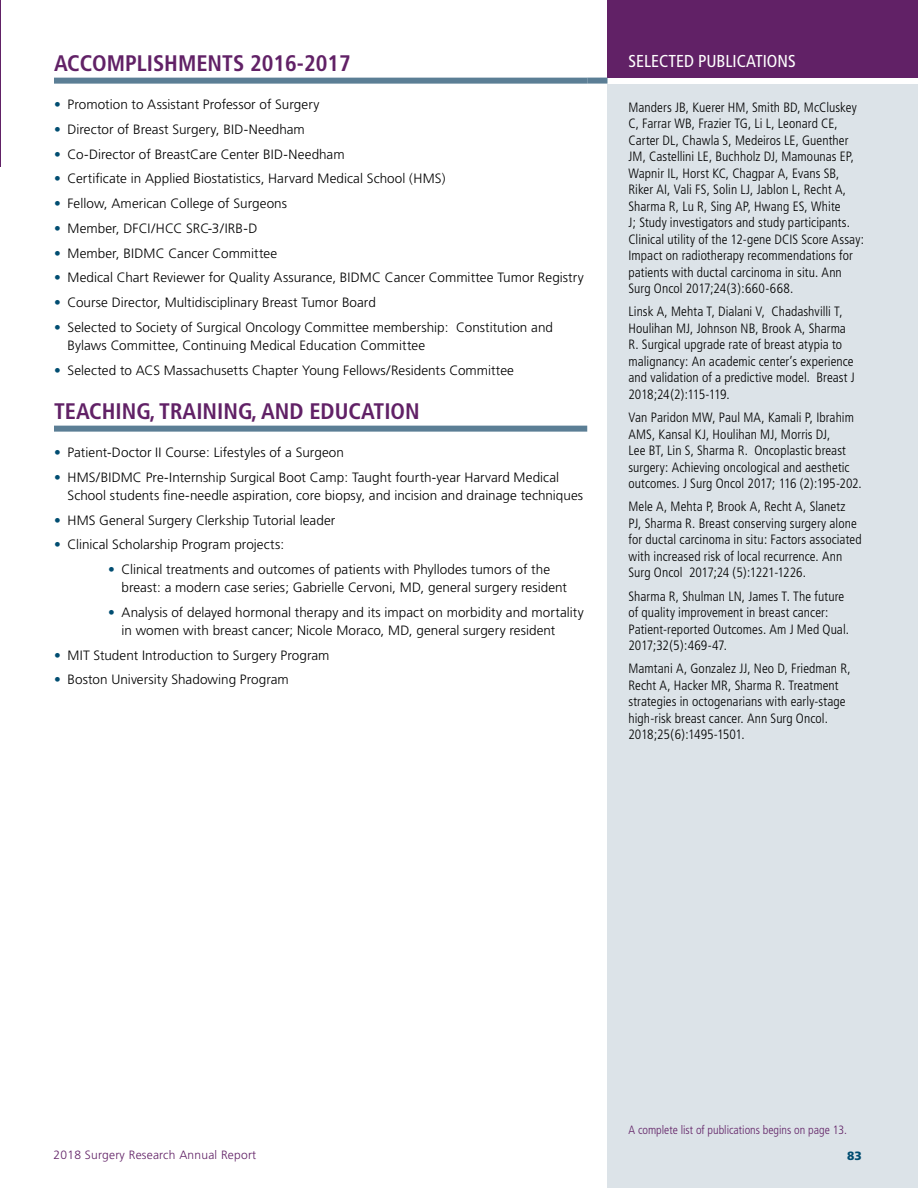
<style>
.page{position:relative;width:918px;height:1188px;background:#fff}
.page>*{position:absolute;margin:0;border:0;box-sizing:border-box;transform-origin:0 0}
.t1{font:700 condensed 22.5px "Frutiger";color:#612166}
.t2{font:condensed 17.25px "Frutiger";color:#fff}
.t3{font:300 condensed 13.5px/16.5px "Frutiger";letter-spacing:.005em;color:#000}
.t4{font:300 13.5px/18px "Frutiger";letter-spacing:.005em;color:#000}
.t5{font:300 condensed 12px "Frutiger";color:#612166}
.t6{font:300 12px "Frutiger";letter-spacing:.02em;color:#612166}
.t7{font:900 12px "Frutiger";color:#004d71}
.s1{font-weight:400;color:#004d71}
</style>
<div class="page">
<div style="left:608px;top:84px;width:310px;height:1104px;background:#dce3e8"></div>
<hr style="left:0;top:0;width:1px;height:166px;background:#612166">
<div style="left:608px;top:0;width:310px;height:78px;background:#612166"></div>
<div style="left:587px;top:78px;width:21px;height:6px;background:#5b7e95"></div>
<div style="left:54px;top:78px;width:533px;height:6px;background:#5b7e95"></div>
<div style="left:54px;top:426px;width:533px;height:6px;background:#5b7e95"></div>
<h1 class="t1" style="left:54px;top:50px;width:298px">ACCOMPLISHMENTS 2016-2017</h1>
<p class="t4" style="left:54px;top:96px;width:267px"><span class="s1">•</span> Promotion to Assistant Professor of Surgery</p>
<p class="t4" style="left:54px;top:120px;width:252px"><span class="s1">•</span> Director of Breast Surgery, BID-Needham</p>
<p class="t4" style="left:54px;top:145px;width:292px"><span class="s1">•</span> Co-Director of BreastCare Center BID-Needham</p>
<p class="t4" style="left:54px;top:170px;width:393px"><span class="s1">•</span> Certificate in Applied Biostatistics, Harvard Medical School (HMS)</p>
<p class="t4" style="left:54px;top:195px;width:234px"><span class="s1">•</span> Fellow, American College of Surgeons</p>
<p class="t4" style="left:54px;top:219px;width:205px"><span class="s1">•</span> Member, DFCI/HCC SRC-3/IRB-D</p>
<p class="t4" style="left:54px;top:244px;width:225px"><span class="s1">•</span> Member, BIDMC Cancer Committee</p>
<p class="t4" style="left:54px;top:269px;width:531px"><span class="s1">•</span> Medical Chart Reviewer for Quality Assurance, BIDMC Cancer Committee Tumor Registry</p>
<p class="t4" style="left:54px;top:294px;width:323px"><span class="s1">•</span> Course Director, Multidisciplinary Breast Tumor Board</p>
<p class="t4" style="left:68px;top:318px;width:487px;text-indent:-14px"><span class="s1">•</span> Selected to Society of Surgical Oncology Committee membership: Constitution and<br>Bylaws Committee, Continuing Medical Education Committee</p>
<p class="t4" style="left:54px;top:361px;width:462px"><span class="s1">•</span> Selected to ACS Massachusetts Chapter Young Fellows/Residents Committee</p>
<h1 class="t1" style="left:54px;top:398px;width:367px">TEACHING, TRAINING, AND EDUCATION</h1>
<p class="t4" style="left:54px;top:444px;width:292px"><span class="s1">•</span> Patient-Doctor II Course: Lifestyles of a Surgeon</p>
<p class="t4" style="left:68px;top:468px;width:517px;text-indent:-14px"><span class="s1">•</span> HMS/BIDMC Pre-Internship Surgical Boot Camp: Taught fourth-year Harvard Medical<br>School students fine-needle aspiration, core biopsy, and incision and drainage techniques</p>
<p class="t4" style="left:54px;top:511px;width:283px"><span class="s1">•</span> HMS General Surgery Clerkship Tutorial leader</p>
<p class="t4" style="left:54px;top:536px;width:232px"><span class="s1">•</span> Clinical Scholarship Program projects:</p>
<p class="t4" style="left:122px;top:561px;width:447px;text-indent:-14px"><span class="s1">•</span> Clinical treatments and outcomes of patients with Phyllodes tumors of the breast: a modern case series; Gabrielle Cervoni, MD, general surgery resident</p>
<p class="t4" style="left:122px;top:603px;width:464px;text-indent:-14px"><span class="s1">•</span> Analysis of delayed hormonal therapy and its impact on morbidity and mortality in women with breast cancer; Nicole Moraco, MD, general surgery resident</p>
<p class="t4" style="left:54px;top:646px;width:277px"><span class="s1">•</span> MIT Student Introduction to Surgery Program</p>
<p class="t4" style="left:54px;top:671px;width:236px"><span class="s1">•</span> Boston University Shadowing Program</p>
<p class="t2" style="left:629px;top:51px;width:169px">SELECTED PUBLICATIONS</p>
<p class="t3" style="left:629px;top:99px;width:237px">Manders JB, Kuerer HM, Smith BD, McCluskey C, Farrar WB, Frazier TG, Li L, Leonard CE, Carter DL, Chawla S, Medeiros LE, Guenther JM, Castellini LE, Buchholz DJ, Mamounas EP, Wapnir IL, Horst KC, Chagpar A, Evans SB, Riker AI, Vali FS, Solin LJ, Jablon L, Recht A, Sharma R, Lu R, Sing AP, Hwang ES, White<br>J; Study investigators and study participants.<br>Clinical utility of the 12-gene DCIS Score Assay:<br>Impact on radiotherapy recommendations for patients with ductal carcinoma in situ. Ann Surg Oncol 2017;24(3):660-668.</p>
<p class="t3" style="left:629px;top:304px;width:228px">Linsk A, Mehta T, Dialani V, Chadashvilli T, Houlihan MJ, Johnson NB, Brook A, Sharma R. Surgical upgrade rate of breast atypia to malignancy: An academic center’s experience and validation of a predictive model. Breast J 2018;24(2):115-119.</p>
<p class="t3" style="left:629px;top:409px;width:235px">Van Paridon MW, Paul MA, Kamali P, Ibrahim AMS, Kansal KJ, Houlihan MJ, Morris DJ,<br>Lee BT, Lin S, Sharma R. Oncoplastic breast surgery: Achieving oncological and aesthetic outcomes. J Surg Oncol 2017; 116 (2):195-202.</p>
<p class="t3" style="left:629px;top:499px;width:235px">Mele A, Mehta P, Brook A, Recht A, Slanetz PJ, Sharma R. Breast conserving surgery alone for ductal carcinoma in situ: Factors associated with increased risk of local recurrence. Ann Surg Oncol 2017;24 (5):1221-1226.</p>
<p class="t3" style="left:629px;top:588px;width:222px">Sharma R, Shulman LN, James T. The future of quality improvement in breast cancer:<br>Patient-reported Outcomes. Am J Med Qual.<br>2017;32(5):469-47.</p>
<p class="t3" style="left:629px;top:661px;width:224px">Mamtani A, Gonzalez JJ, Neo D, Friedman R, Recht A, Hacker MR, Sharma R. Treatment strategies in octogenarians with early-stage high-risk breast cancer. Ann Surg Oncol.<br>2018;25(6):1495-1501.</p>
<p class="t5" style="left:628px;top:1123px;width:220px">A complete list of publications begins on page 13.</p>
<p class="t6" style="left:54px;top:1148px;width:204px">2018 Surgery Research Annual Report</p>
<p class="t7" style="left:847px;top:1148px;width:16px">83</p>
</div>
